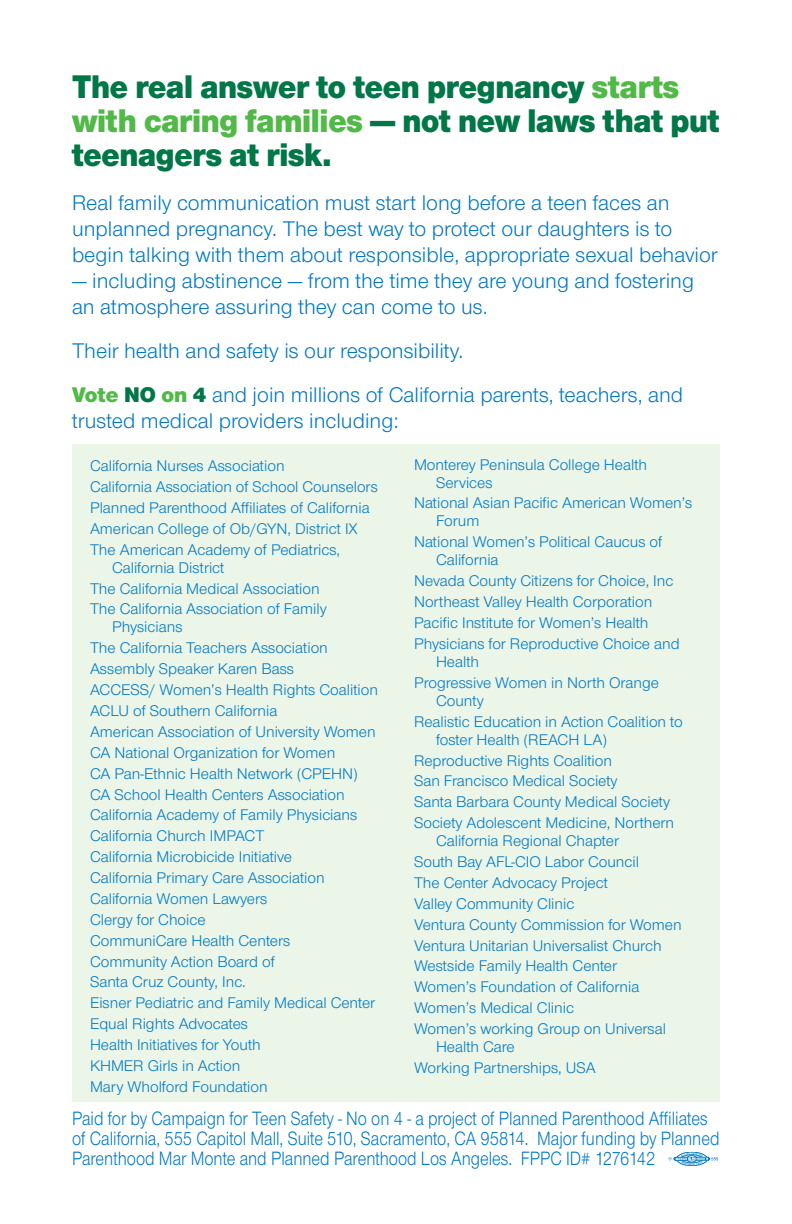
<style>
.page{position:relative;width:792px;height:1224px;background:#fff}
.page>*{position:absolute;margin:0;border:0;box-sizing:border-box;transform-origin:0 0}
.t1{font:34px/34px "Nimbus San Nov T Blac";letter-spacing:-.01em;color:#017646;scale:.93 1}
.t2{font:22px/26px "Nimbus San Nov T";color:#0079c2}
.t3{font:20px/20px "Nimbus San Nov T";color:#0079c2;scale:.85 1}
.t4{font:16px/18px "Nimbus San Nov T";color:#0079c2}
.s1{color:#51b948}
.s2{font-family:"Nimbus San Nov T Blac";color:#51b948}
.s3{font-family:"Nimbus San Nov T Blac";color:#017646}
</style>
<div class="page">
<div style="left:72px;top:445px;width:648px;height:657px;background:#ebf5e8"></div>
<svg style="left:668px;top:1152px;width:50px;height:14px"></svg>
<p class="t1" style="left:72px;top:69px;width:698px">The real answer to teen pregnancy <span class="s1">starts with caring families</span> — not new laws that put teenagers at risk.</p>
<p class="t2" style="left:72px;top:189px;width:647px">Real family communication must start long before a teen faces an unplanned pregnancy. The best way to protect our daughters is to begin talking with them about responsible, appropriate sexual behavior</p>
<p class="t2" style="left:72px;top:267px;width:624px">— including abstinence — from the time they are young and fostering an atmosphere assuring they can come to us.</p>
<p class="t2" style="left:72px;top:337px;width:393px">Their health and safety is our responsibility.</p>
<p class="t2" style="left:72px;top:381px;width:613px"><span class="s2">Vote</span> <span class="s3">NO</span> <span class="s2">on</span> <span class="s3">4</span> and join millions of California parents, teachers, and trusted medical providers including:</p>
<p class="t4" style="left:90px;top:457px;width:196px">California Nurses Association</p>
<p class="t4" style="left:90px;top:478px;width:289px">California Association of School Counselors</p>
<p class="t4" style="left:90px;top:499px;width:281px">Planned Parenthood Affiliates of California</p>
<p class="t4" style="left:90px;top:520px;width:269px">American College of Ob/GYN, District IX</p>
<p class="t4" style="left:112px;top:541px;width:230px;text-indent:-22px">The American Academy of Pediatrics,<br>California District</p>
<p class="t4" style="left:90px;top:579px;width:231px">The California Medical Association</p>
<p class="t4" style="left:112px;top:600px;width:216px;text-indent:-22px">The California Association of Family<br>Physicians</p>
<p class="t4" style="left:90px;top:639px;width:239px">The California Teachers Association</p>
<p class="t4" style="left:90px;top:660px;width:206px">Assembly Speaker Karen Bass</p>
<p class="t4" style="left:90px;top:681px;width:290px">ACCESS/ Women’s Health Rights Coalition</p>
<p class="t4" style="left:90px;top:702px;width:189px">ACLU of Southern California</p>
<p class="t4" style="left:90px;top:723px;width:287px">American Association of University Women</p>
<p class="t4" style="left:90px;top:744px;width:247px">CA National Organization for Women</p>
<p class="t4" style="left:90px;top:764px;width:269px">CA Pan-Ethnic Health Network (CPEHN)</p>
<p class="t4" style="left:90px;top:785px;width:256px">CA School Health Centers Association</p>
<p class="t4" style="left:90px;top:806px;width:269px">California Academy of Family Physicians</p>
<p class="t4" style="left:90px;top:827px;width:176px">California Church IMPACT</p>
<p class="t4" style="left:90px;top:848px;width:204px">California Microbicide Initiative</p>
<p class="t4" style="left:90px;top:869px;width:236px">California Primary Care Association</p>
<p class="t4" style="left:90px;top:890px;width:179px">California Women Lawyers</p>
<p class="t4" style="left:90px;top:911px;width:117px">Clergy for Choice</p>
<p class="t4" style="left:90px;top:932px;width:202px">CommuniCare Health Centers</p>
<p class="t4" style="left:90px;top:952px;width:186px">Community Action Board of</p>
<p class="t4" style="left:90px;top:973px;width:157px">Santa Cruz County, Inc.</p>
<p class="t4" style="left:90px;top:994px;width:287px">Eisner Pediatric and Family Medical Center</p>
<p class="t4" style="left:90px;top:1015px;width:160px">Equal Rights Advocates</p>
<p class="t4" style="left:90px;top:1036px;width:172px">Health Initiatives for Youth</p>
<p class="t4" style="left:90px;top:1057px;width:152px">KHMER Girls in Action</p>
<p class="t4" style="left:90px;top:1078px;width:179px">Mary Wholford Foundation</p>
<p class="t4" style="left:436px;top:455px;width:212px;text-indent:-22px">Monterey Peninsula College Health<br>Services</p>
<p class="t4" style="left:436px;top:494px;width:258px;text-indent:-22px">National Asian Pacific American Women’s<br>Forum</p>
<p class="t4" style="left:436px;top:533px;width:228px;text-indent:-22px">National Women’s Political Caucus of<br>California</p>
<p class="t4" style="left:414px;top:572px;width:261px">Nevada County Citizens for Choice, Inc</p>
<p class="t4" style="left:414px;top:593px;width:240px">Northeast Valley Health Corporation</p>
<p class="t4" style="left:414px;top:614px;width:236px">Pacific Institute for Women’s Health</p>
<p class="t4" style="left:436px;top:635px;width:245px;text-indent:-22px">Physicians for Reproductive Choice and<br>Health</p>
<p class="t4" style="left:436px;top:674px;width:224px;text-indent:-22px">Progressive Women in North Orange<br>County</p>
<p class="t4" style="left:436px;top:712px;width:248px;text-indent:-22px">Realistic Education in Action Coalition to foster Health (REACH LA)</p>
<p class="t4" style="left:414px;top:751px;width:200px">Reproductive Rights Coalition</p>
<p class="t4" style="left:414px;top:772px;width:205px">San Francisco Medical Society</p>
<p class="t4" style="left:414px;top:793px;width:258px">Santa Barbara County Medical Society</p>
<p class="t4" style="left:436px;top:814px;width:240px;text-indent:-22px">Society Adolescent Medicine, Northern<br>California Regional Chapter</p>
<p class="t4" style="left:414px;top:853px;width:227px">South Bay AFL-CIO Labor Council</p>
<p class="t4" style="left:414px;top:874px;width:195px">The Center Advocacy Project</p>
<p class="t4" style="left:414px;top:895px;width:162px">Valley Community Clinic</p>
<p class="t4" style="left:414px;top:916px;width:269px">Ventura County Commission for Women</p>
<p class="t4" style="left:414px;top:936px;width:249px">Ventura Unitarian Universalist Church</p>
<p class="t4" style="left:414px;top:957px;width:205px">Westside Family Health Center</p>
<p class="t4" style="left:414px;top:978px;width:227px">Women’s Foundation of California</p>
<p class="t4" style="left:414px;top:999px;width:162px">Women’s Medical Clinic</p>
<p class="t4" style="left:436px;top:1020px;width:232px;text-indent:-22px">Women’s working Group on Universal<br>Health Care</p>
<p class="t4" style="left:414px;top:1059px;width:183px">Working Partnerships, USA</p>
<p class="t3" style="left:72px;top:1108px;width:763px">Paid for by Campaign for Teen Safety - No on 4 - a project of Planned Parenthood Affiliates of California, 555 Capitol Mall, Suite 510, Sacramento, CA 95814. Major funding by Planned<br>Parenthood Mar Monte and Planned Parenthood Los Angeles. FPPC ID# 1276142</p>
</div>
